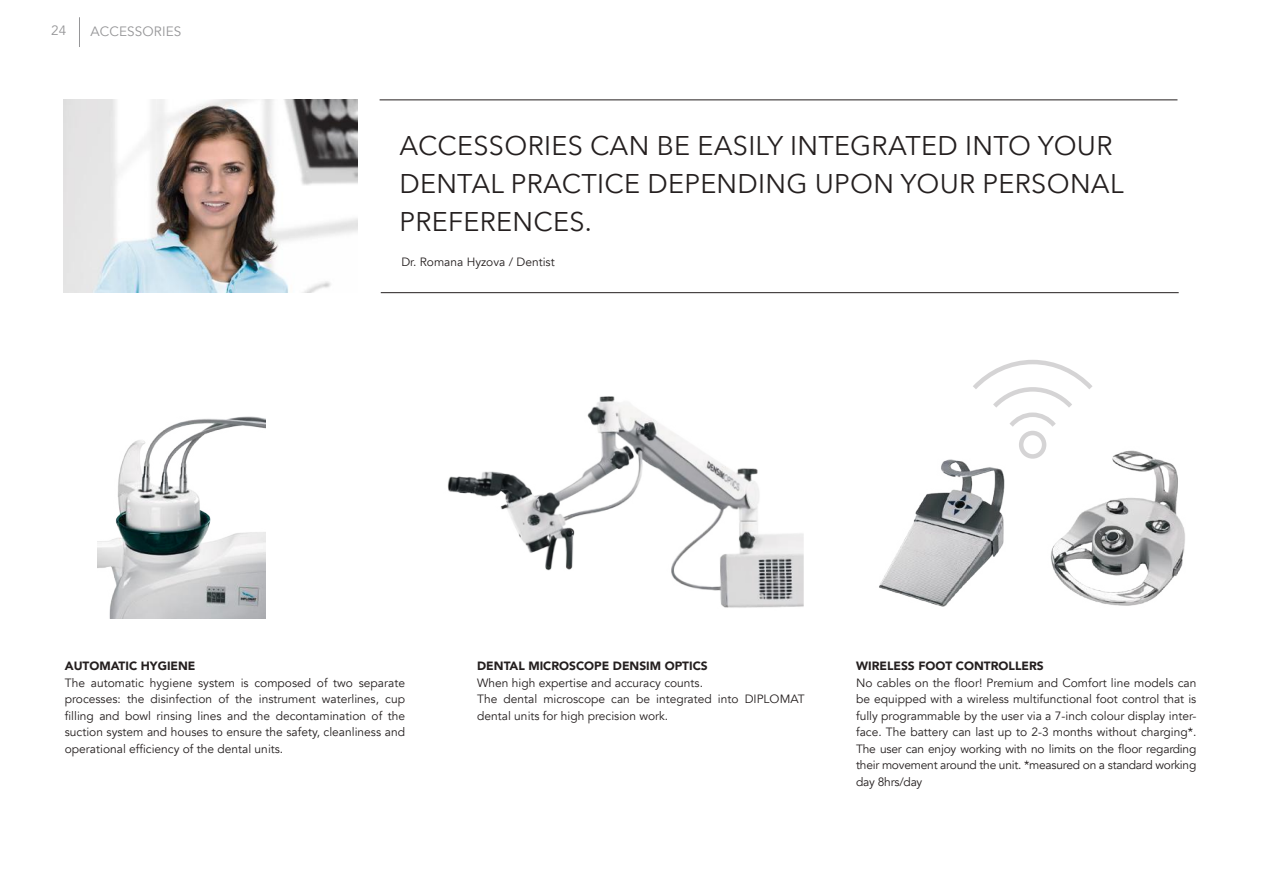
<style>
.page{position:relative;width:1263px;height:893px;background:#fff}
.page>*{position:absolute;margin:0;border:0;box-sizing:border-box;transform-origin:0 0}
.t1{font:27px/38.1px "Avenir Next";letter-spacing:.01em;color:#241f1f}
.t2{font:13.5px "Avenir";letter-spacing:.01em;color:#969698}
.t3{font:12px/16.5px "Avenir";color:#241f1f;text-align:justify}
.t4{font:900 12px "Avenir";color:#241f1f}
</style>
<div class="page">
<img style="left:879px;top:459px;width:126px;height:148px">
<img style="left:1026px;top:449px;width:159px;height:157px">
<hr style="left:79px;top:17px;width:1px;height:30px;background:#969698">
<img style="left:98px;top:416px;width:168px;height:203px">
<img style="left:447px;top:396px;width:357px;height:212px">
<div style="left:1019px;top:431px;width:27px;height:28px;border:4px solid #d5d4d5;border-radius:50%"></div>
<svg style="left:973px;top:360px;width:120px;height:72px"></svg>
<img style="left:64px;top:100px;width:294px;height:193px">
<hr style="left:381px;top:292px;width:798px;height:1px;background:#241f1f">
<hr style="left:380px;top:100px;width:797px;height:1px;background:#241f1f">
<p class="t2" style="left:51px;top:23px;width:17px">24</p>
<p class="t2" style="left:90px;top:23px;width:92px">ACCESSORIES</p>
<h1 class="t1" style="left:399px;top:125px;width:726px">ACCESSORIES CAN BE EASILY INTEGRATED INTO YOUR<br>DENTAL PRACTICE DEPENDING UPON YOUR PERSONAL<br>PREFERENCES.</h1>
<p class="t3" style="left:401px;top:254px;width:155px">Dr. Romana Hyzova / Dentist</p>
<p class="t4" style="left:65px;top:656px;width:132px">AUTOMATIC HYGIENE</p>
<p class="t3" style="left:65px;top:675px;width:342px">The automatic hygiene system is composed of two separate processes: the disinfection of the instrument waterlines, cup filling and bowl rinsing lines and the decontamination of the suction system and houses to ensure the safety, cleanliness and operational efficiency of the dental units.</p>
<p class="t4" style="left:477px;top:656px;width:232px">DENTAL MICROSCOPE DENSIM OPTICS</p>
<p class="t3" style="left:477px;top:675px;width:329px;text-align:left">When high expertise and accuracy counts.<br>The dental microscope can be integrated into DIPLOMAT dental units for high precision work.</p>
<p class="t4" style="left:856px;top:656px;width:189px">WIRELESS FOOT CONTROLLERS</p>
<p class="t3" style="left:856px;top:675px;width:342px">No cables on the floor! Premium and Comfort line models can be equipped with a wireless multifunctional foot control that is fully programmable by the user via a 7-inch colour display inter&shy;face. The battery can last up to 2-3 months without charging*.<br>The user can enjoy working with no limits on the floor regarding their movement around the unit. *measured on a standard working day 8hrs/day</p>
</div>
